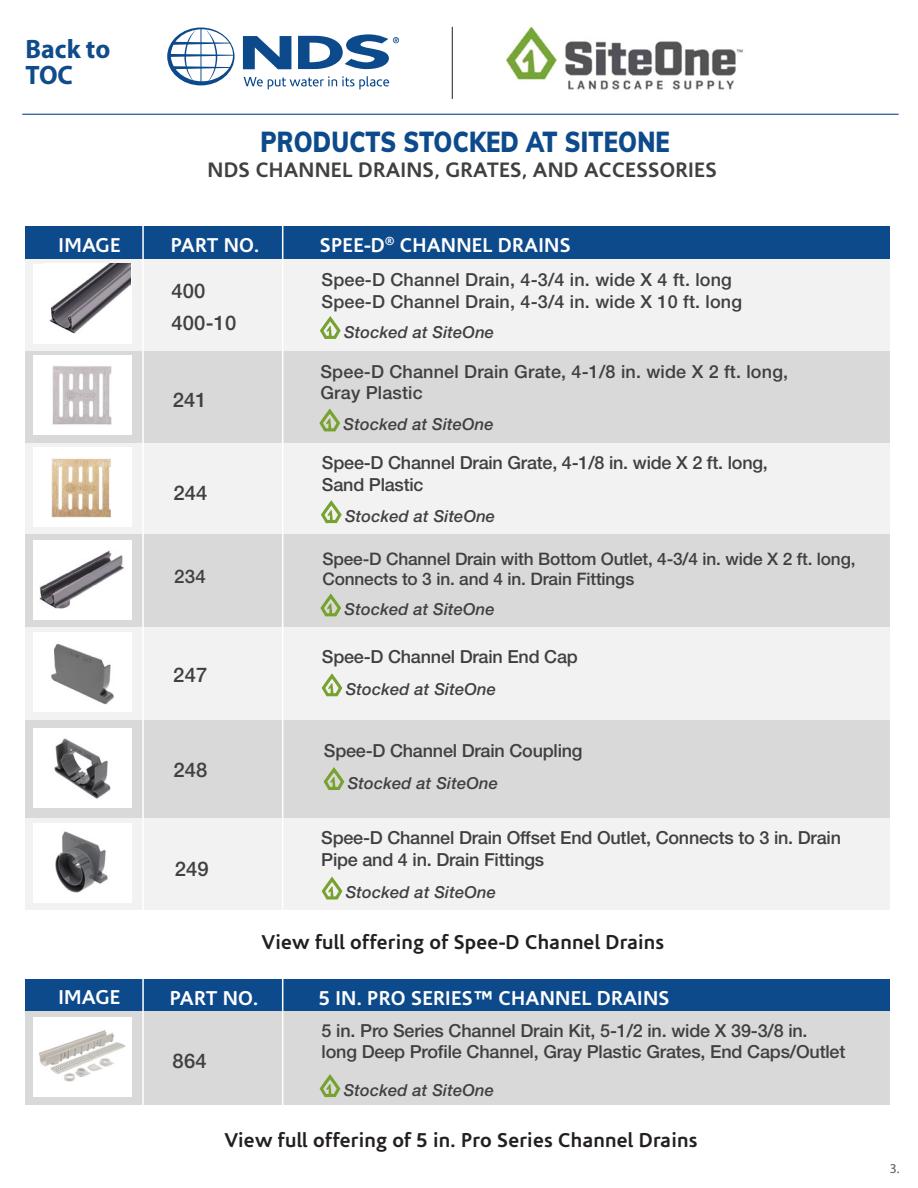
<style>
.page{position:relative;width:918px;height:1188px;background:#fff}
.page>*{position:absolute;margin:0;border:0;box-sizing:border-box;transform-origin:0 0}
.t1{font:900 28.35px "Muli";letter-spacing:.01em;color:#0d4a8b;scale:.83 1}
.t2{font:700 26.7px/25.5px "Myriad Pro";color:#114c8a}
.t3{font:700 21.15px "Corisande";letter-spacing:.01em;color:#404041}
.t4{font:700 20.25px "Corisande";letter-spacing:.01em;color:#231f20}
.t5{font:700 20.25px "Corisande";letter-spacing:.01em;color:#fff}
.t6{font:500 20.25px/31.5px "Helvetica Neue LT Std";letter-spacing:.01em;color:#404041}
.t7{font:500 18.75px "Helvetica Neue LT Std";color:#404041}
.t8{font:500 18px/21.6px "Helvetica Neue LT Std";letter-spacing:-.01em;color:#404041}
.t9{font:500 18px/21.6px "Helvetica Neue LT Std";letter-spacing:.01em;color:#404041}
.t10{font:500 17.25px/19.5px "Helvetica Neue LT Std";letter-spacing:-.01em;color:#404041}
.t11{font:italic 500 16.5px "Helvetica Neue LT Std";letter-spacing:.01em;color:#404041}
.t12{font:13.5px "Myriad Pro";color:#59595c}
</style>
<div class="page">
<div style="left:9px;top:236px;width:886px;height:121px;background:#f2f2f2"></div>
<div style="left:9px;top:351px;width:886px;height:98px;background:#d9d9d9"></div>
<div style="left:7px;top:443px;width:887px;height:92px;background:#f2f2f2"></div>
<div style="left:7px;top:535px;width:887px;height:110px;background:#d9d9d9"></div>
<div style="left:6px;top:627px;width:886px;height:99px;background:#f2f2f2"></div>
<div style="left:6px;top:720px;width:886px;height:98px;background:#d9d9d9"></div>
<div style="left:12px;top:227px;width:878px;height:32px;background:#0d4a8b"></div>
<svg style="left:320px;top:316px;width:21px;height:23px"></svg>
<svg style="left:319px;top:408px;width:21px;height:24px"></svg>
<svg style="left:321px;top:500px;width:21px;height:23px"></svg>
<hr style="left:22px;top:114px;width:877px;height:1px;background:#0d4a8b">
<div style="left:11px;top:980px;width:891px;height:32px;background:#0d4a8b"></div>
<div style="left:5px;top:1012px;width:890px;height:93px;background:#d9d9d9"></div>
<svg style="left:320px;top:1074px;width:20px;height:23px"></svg>
<svg style="left:243px;top:36px;width:48px;height:33px"></svg>
<svg style="left:167px;top:28px;width:68px;height:57px"></svg>
<svg style="left:298px;top:34px;width:101px;height:35px"></svg>
<svg style="left:244px;top:76px;width:145px;height:13px"></svg>
<img style="left:506px;top:26px;width:237px;height:64px">
<hr style="left:452px;top:27px;width:1px;height:72px;background:#404041">
<div style="left:1px;top:818px;width:893px;height:92px;background:#f2f2f2"></div>
<hr style="left:282px;top:212px;width:1px;height:902px;background:#fff">
<hr style="left:142px;top:215px;width:2px;height:940px;background:#fff">
<svg style="left:320px;top:593px;width:21px;height:23px"></svg>
<svg style="left:322px;top:673px;width:20px;height:23px"></svg>
<svg style="left:324px;top:767px;width:20px;height:23px"></svg>
<svg style="left:322px;top:877px;width:20px;height:23px"></svg>
<div style="left:33px;top:264px;width:99px;height:79px;background:#fff"></div>
<div style="left:33px;top:356px;width:99px;height:79px;background:#fff"></div>
<div style="left:33px;top:448px;width:99px;height:79px;background:#fff"></div>
<div style="left:33px;top:540px;width:99px;height:79px;background:#fff"></div>
<div style="left:33px;top:633px;width:99px;height:79px;background:#fff"></div>
<div style="left:33px;top:729px;width:99px;height:79px;background:#fff"></div>
<img style="left:49px;top:264px;width:82px;height:70px">
<img style="left:52px;top:366px;width:60px;height:59px">
<img style="left:52px;top:458px;width:59px;height:60px">
<div style="left:33px;top:1017px;width:99px;height:79px;background:#fff"></div>
<img style="left:39px;top:1030px;width:87px;height:52px">
<div style="left:33px;top:823px;width:99px;height:79px;background:#fff"></div>
<img style="left:39px;top:550px;width:85px;height:59px">
<img style="left:51px;top:643px;width:63px;height:62px">
<img style="left:54px;top:738px;width:57px;height:61px">
<img style="left:55px;top:831px;width:53px;height:62px">
<div style="left:891px;top:200px;width:27px;height:956px;background:#fff"></div>
<div style="left:1px;top:203px;width:23px;height:937px;background:#fff"></div>
<h2 class="t2" style="left:26px;top:36px;width:86px">Back to<br>TOC</h2>
<p class="t5" style="left:59px;top:233px;width:63px">IMAGE</p>
<p class="t5" style="left:58px;top:986px;width:63px">IMAGE</p>
<h1 class="t1" style="left:260px;top:121px;width:495px">PRODUCTS STOCKED AT SITEONE</h1>
<p class="t3" style="left:208px;top:158px;width:511px">NDS CHANNEL DRAINS, GRATES, AND ACCESSORIES</p>
<p class="t5" style="left:171px;top:233px;width:90px">PART NO.</p>
<p class="t5" style="left:320px;top:233px;width:252px">SPEE-D<sup>®</sup> CHANNEL DRAINS</p>
<p class="t6" style="left:171px;top:275px;width:67px">400<br>400-10</p>
<p class="t9" style="left:322px;top:269px;width:422px">Spee-D Channel Drain, 4-3/4 in. wide X 4 ft. long<br>Spee-D Channel Drain, 4-3/4 in. wide X 10 ft. long</p>
<p class="t11" style="left:344px;top:322px;width:152px">Stocked at SiteOne</p>
<p class="t9" style="left:320px;top:360px;width:469px">Spee-D Channel Drain Grate, 4-1/8 in. wide X 2 ft. long,<br>Gray Plastic</p>
<p class="t11" style="left:344px;top:415px;width:152px">Stocked at SiteOne</p>
<p class="t8" style="left:322px;top:452px;width:447px">Spee-D Channel Drain Grate, 4-1/8 in. wide X 2 ft. long,<br>Sand Plastic</p>
<p class="t11" style="left:345px;top:506px;width:152px">Stocked at SiteOne</p>
<p class="t6" style="left:173px;top:384px;width:36px">241</p>
<p class="t6" style="left:173px;top:477px;width:36px">244</p>
<p class="t7" style="left:174px;top:565px;width:33px">234</p>
<p class="t6" style="left:173px;top:659px;width:36px">247</p>
<p class="t6" style="left:173px;top:754px;width:36px">248</p>
<p class="t6" style="left:175px;top:852px;width:36px">249</p>
<p class="t10" style="left:322px;top:549px;width:535px">Spee-D Channel Drain with Bottom Outlet, 4-3/4 in. wide X 2 ft. long,<br>Connects to 3 in. and 4 in. Drain Fittings</p>
<p class="t11" style="left:345px;top:599px;width:152px">Stocked at SiteOne</p>
<p class="t8" style="left:322px;top:646px;width:257px">Spee-D Channel Drain End Cap</p>
<p class="t11" style="left:346px;top:679px;width:152px">Stocked at SiteOne</p>
<p class="t8" style="left:324px;top:740px;width:260px">Spee-D Channel Drain Coupling</p>
<p class="t11" style="left:348px;top:773px;width:152px">Stocked at SiteOne</p>
<p class="t8" style="left:321px;top:827px;width:521px">Spee-D Channel Drain Offset End Outlet, Connects to 3 in. Drain<br>Pipe and 4 in. Drain Fittings</p>
<p class="t11" style="left:346px;top:883px;width:152px">Stocked at SiteOne</p>
<p class="t4" style="left:262px;top:930px;width:404px">View full offering of Spee-D Channel Drains</p>
<p class="t5" style="left:170px;top:986px;width:90px">PART NO.</p>
<p class="t5" style="left:319px;top:986px;width:352px">5 IN. PRO SERIES™ CHANNEL DRAINS</p>
<p class="t8" style="left:322px;top:1019px;width:525px">5 in. Pro Series Channel Drain Kit, 5-1/2 in. wide X 39-3/8 in. long Deep Profile Channel, Gray Plastic Grates, End Caps/Outlet</p>
<p class="t11" style="left:344px;top:1080px;width:152px">Stocked at SiteOne</p>
<p class="t6" style="left:173px;top:1045px;width:36px">864</p>
<p class="t4" style="left:224px;top:1129px;width:474px">View full offering of 5 in. Pro Series Channel Drains</p>
<p class="t12" style="left:890px;top:1160px;width:11px">3.</p>
</div>
